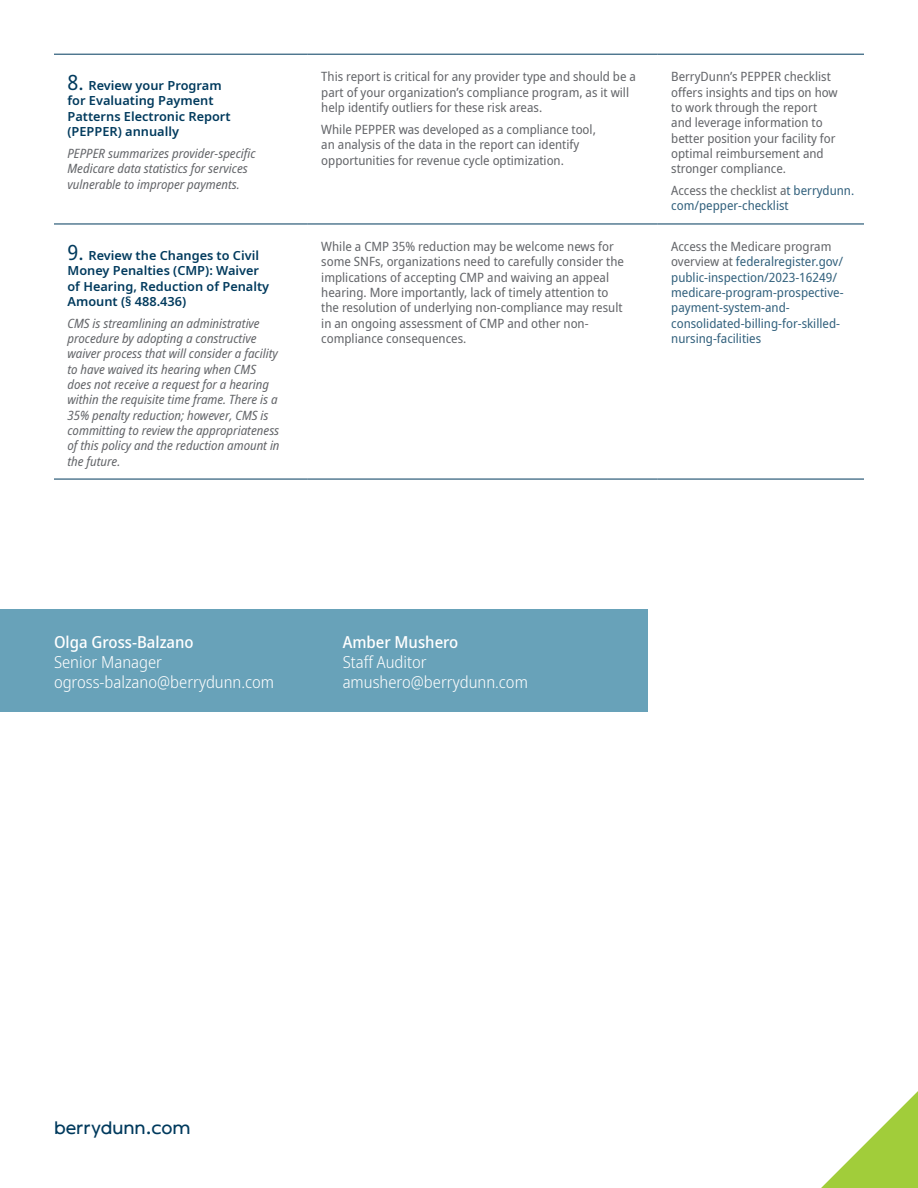
<style>
.page{position:relative;width:918px;height:1188px;background:#fff}
.page>*{position:absolute;margin:0;border:0;box-sizing:border-box;transform-origin:0 0}
.t1{font:18px "Ondo";color:#003a5d}
.t2{font:300 semi-condensed 16.5px/19.8px "Noto Sans";color:#fff}
.t3{font:500 semi-condensed 16.5px "Noto Sans";color:#fff}
.t4{font:semi-condensed 12.75px/15.3px "Noto Sans";color:#636569}
.t5{font:italic semi-condensed 12.75px/15.3px "Noto Sans";color:#636569}
.t6{font:semi-condensed 12.75px/15.3px "Noto Sans";color:#32617d}
.t7{font:600 12.75px/15.3px "Noto Sans";color:#003a5d}
.s1{font-weight:400;font-stretch:semi-condensed;font-size:21px}
.s2{color:#636569}
</style>
<div class="page">
<div style="left:0;top:609px;width:648px;height:103px;background:#68a2b9"></div>
<svg style="left:821px;top:1091px;width:97px;height:97px"></svg>
<hr style="left:54px;top:54px;width:254px;height:1px;background:#003a5d">
<hr style="left:54px;top:224px;width:254px;height:1px;background:#003a5d">
<hr style="left:54px;top:479px;width:254px;height:1px;background:#003a5d">
<hr style="left:308px;top:54px;width:350px;height:1px;background:#003a5d">
<hr style="left:308px;top:224px;width:350px;height:1px;background:#003a5d">
<hr style="left:308px;top:479px;width:350px;height:1px;background:#003a5d">
<hr style="left:658px;top:54px;width:206px;height:1px;background:#003a5d">
<hr style="left:658px;top:224px;width:206px;height:1px;background:#003a5d">
<hr style="left:658px;top:479px;width:206px;height:1px;background:#003a5d">
<p class="t7" style="left:68px;top:78px;width:165px"><span class="s1">8.</span> Review your Program for Evaluating Payment<br>Patterns Electronic Report (PEPPER) annually</p>
<p class="t5" style="left:68px;top:146px;width:190px">PEPPER summarizes provider-specific<br>Medicare data statistics for services vulnerable to improper payments.</p>
<p class="t7" style="left:68px;top:248px;width:203px"><span class="s1">9.</span> Review the Changes to Civil<br>Money Penalties (CMP): Waiver of Hearing, Reduction of Penalty<br>Amount (§ 488.436)</p>
<p class="t5" style="left:68px;top:316px;width:214px">CMS is streamlining an administrative procedure by adopting a constructive waiver process that will consider a facility to have waived its hearing when CMS does not receive a request for a hearing within the requisite time frame. There is a 35% penalty reduction; however, CMS is committing to review the appropriateness of this policy and the reduction amount in the future.</p>
<p class="t4" style="left:321px;top:69px;width:316px">This report is critical for any provider type and should be a part of your organization’s compliance program, as it will help identify outliers for these risk areas.</p>
<p class="t4" style="left:321px;top:122px;width:276px">While PEPPER was developed as a compliance tool, an analysis of the data in the report can identify opportunities for revenue cycle optimization.</p>
<p class="t4" style="left:671px;top:69px;width:168px">BerryDunn’s PEPPER checklist offers insights and tips on how to work through the report and leverage information to better position your facility for optimal reimbursement and stronger compliance.</p>
<p class="t6" style="left:671px;top:183px;width:185px"><span class="s2">Access the checklist a</span>t berrydunn. com/pepper-checklist</p>
<p class="t4" style="left:321px;top:239px;width:304px">While a CMP 35% reduction may be welcome news for some SNFs, organizations need to carefully consider the implications of accepting CMP and waiving an appeal hearing. More importantly, lack of timely attention to the resolution of underlying non-compliance may result in an ongoing assessment of CMP and other non&shy;compliance consequences.</p>
<p class="t6" style="left:671px;top:239px;width:174px"><span class="s2">Access the Medicare program overview at</span> federalregister.gov/ public-inspection/2023-16249/ medicare-program-prospective&shy;payment-system-and&shy;consolidated-billing-for-skilled&shy;nursing-facilities</p>
<p class="t3" style="left:54px;top:630px;width:141px">Olga Gross-Balzano</p>
<p class="t2" style="left:54px;top:652px;width:222px">Senior Manager ogross-balzano@berrydunn.com</p>
<p class="t3" style="left:343px;top:630px;width:117px">Amber Mushero</p>
<p class="t2" style="left:343px;top:652px;width:187px">Staff Auditor amushero@berrydunn.com</p>
<h1 class="t1" style="left:54px;top:1117px;width:138px">berrydunn.com</h1>
</div>
